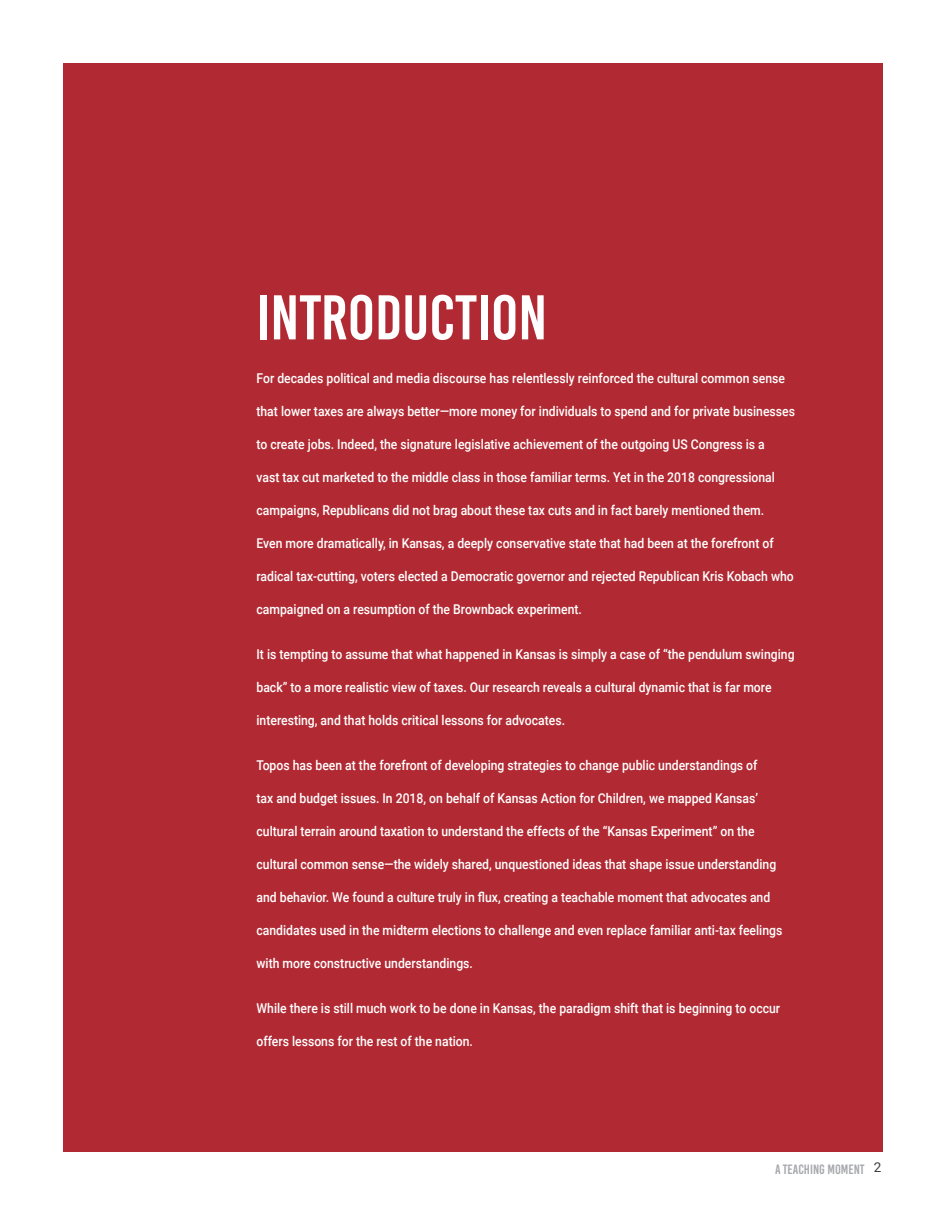
<style>
.page{position:relative;width:945px;height:1215px;background:#fff}
.page>*{position:absolute;margin:0;border:0;box-sizing:border-box;transform-origin:0 0}
.Headline{font:63px "Bebas Kai";color:#fff}
.COPY{font:500 13.5px "Roboto";color:#fff;scale:.9 1}
.Main_text_black{font:13.5px "Bebas Kai";color:#a8a9ad}
.Main_text_black-2{font:13.5px "Roboto";color:#3e3e3f}
</style>
<div class="page">
<div style="left:64px;top:63px;width:819px;height:1089px;background:#b12a33"></div>
<p class="Headline" style="left:256px;top:284px;width:292px">INTRODUCTION</p>
<p class="COPY" style="left:256px;top:369px;width:589px">For decades political and media discourse has relentlessly reinforced the cultural common sense</p>
<p class="COPY" style="left:256px;top:402px;width:600px">that lower taxes are always better—more money for individuals to spend and for private businesses</p>
<p class="COPY" style="left:256px;top:435px;width:566px">to create jobs. Indeed, the signature legislative achievement of the outgoing US Congress is a</p>
<p class="COPY" style="left:256px;top:468px;width:578px">vast tax cut marketed to the middle class in those familiar terms. Yet in the 2018 congressional</p>
<p class="COPY" style="left:256px;top:501px;width:566px">campaigns, Republicans did not brag about these tax cuts and in fact barely mentioned them.</p>
<p class="COPY" style="left:256px;top:534px;width:576px">Even more dramatically, in Kansas, a deeply conservative state that had been at the forefront of</p>
<p class="COPY" style="left:256px;top:567px;width:599px">radical tax-cutting, voters elected a Democratic governor and rejected Republican Kris Kobach who</p>
<p class="COPY" style="left:256px;top:600px;width:363px">campaigned on a resumption of the Brownback experiment.</p>
<p class="COPY" style="left:256px;top:645px;width:599px">It is tempting to assume that what happened in Kansas is simply a case of “the pendulum swinging</p>
<p class="COPY" style="left:256px;top:678px;width:574px">back” to a more realistic view of taxes. Our research reveals a cultural dynamic that is far more</p>
<p class="COPY" style="left:256px;top:711px;width:344px">interesting, and that holds critical lessons for advocates.</p>
<p class="COPY" style="left:256px;top:756px;width:558px">Topos has been at the forefront of developing strategies to change public understandings of</p>
<p class="COPY" style="left:256px;top:789px;width:559px">tax and budget issues. In 2018, on behalf of Kansas Action for Children, we mapped Kansas’</p>
<p class="COPY" style="left:256px;top:822px;width:555px">cultural terrain around taxation to understand the effects of the “Kansas Experiment” on the</p>
<p class="COPY" style="left:256px;top:855px;width:579px">cultural common sense—the widely shared, unquestioned ideas that shape issue understanding</p>
<p class="COPY" style="left:256px;top:888px;width:572px">and behavior. We found a culture truly in flux, creating a teachable moment that advocates and</p>
<p class="COPY" style="left:256px;top:921px;width:586px">candidates used in the midterm elections to challenge and even replace familiar anti-tax feelings</p>
<p class="COPY" style="left:256px;top:954px;width:242px">with more constructive understandings.</p>
<p class="COPY" style="left:256px;top:999px;width:583px">While there is still much work to be done in Kansas, the paradigm shift that is beginning to occur</p>
<p class="COPY" style="left:256px;top:1032px;width:242px">offers lessons for the rest of the nation.</p>
<p class="Main_text_black" style="left:775px;top:1162px;width:91px">A TEACHING MOMENT</p>
<p class="Main_text_black-2" style="left:874px;top:1158px;width:9px">2</p>
</div>
